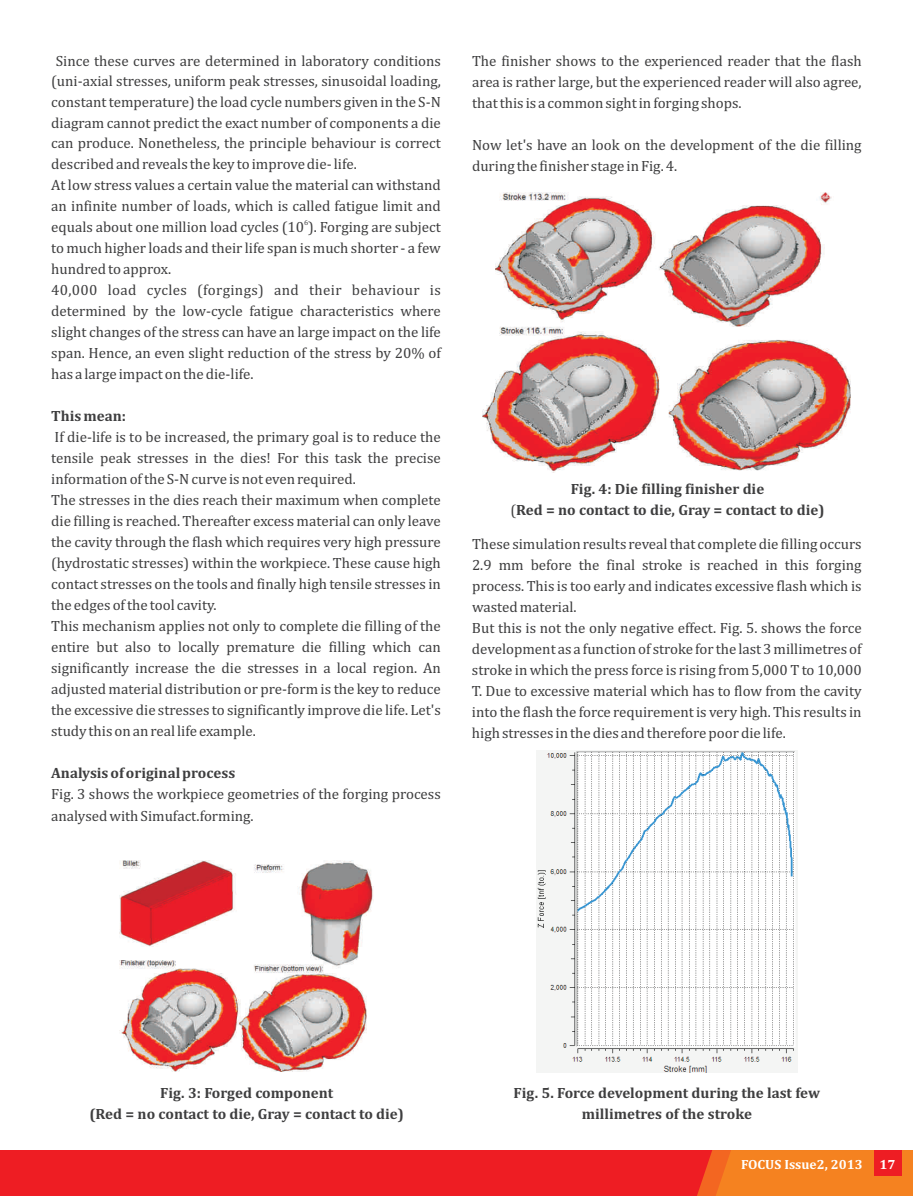
<style>
.page{position:relative;width:913px;height:1196px;background:#fff}
.page>*{position:absolute;margin:0;border:0;box-sizing:border-box;transform-origin:0 0}
.t1{font:15px/21px "Cambria";color:#3e3e3f}
.t2{font:700 15px/20.7px "Cambria";color:#3e3e3f;text-align:center}
.t3{font:700 13.5px "Cambria";color:#fff}
.t4{font:7.5px "Cambria";color:#3e3e3f}
.s1{font-weight:400}
</style>
<div class="page">
<div style="left:0;top:1149px;width:912px;height:46px;background:#ee1d23"></div>
<img style="left:119px;top:860px;width:254px;height:211px">
<img style="left:482px;top:192px;width:369px;height:280px">
<img style="left:537px;top:750px;width:260px;height:322px">
<svg style="left:696px;top:1149px;width:216px;height:46px;background:#f47c24"></svg>
<div style="left:874px;top:1149px;width:27px;height:25px;background:#ee1d23"></div>
<p class="t1" style="left:51px;top:51px;width:391px;text-indent:5px">Since these curves are determined in laboratory conditions (uni-axial stresses, uniform peak stresses, sinusoidal loading, constant temperature) the load cycle numbers given in the S-N diagram cannot predict the exact number of components a die can produce. Nonetheless, the principle behaviour is correct described and reveals the key to improve die- life.<br>At low stress values a certain value the material can withstand an infinite number of loads, which is called fatigue limit and</p>
<p class="t4" style="left:304px;top:219px;width:6px">6</p>
<p class="t1" style="left:51px;top:217px;width:391px">equals about one million load cycles (10 ). Forging are subject to much higher loads and their life span is much shorter - a few hundred to approx.<br>40,000 load cycles (forgings) and their behaviour is determined by the low-cycle fatigue characteristics where slight changes of the stress can have an large impact on the life span. Hence, an even slight reduction of the stress by 20% of has a large impact on the die-life.</p>
<p class="t2" style="left:51px;top:406px;width:76px">This mean:</p>
<p class="t1" style="left:51px;top:427px;width:391px">If die-life is to be increased, the primary goal is to reduce the tensile peak stresses in the dies! For this task the precise information of the S-N curve is not even required.<br>The stresses in the dies reach their maximum when complete die filling is reached. Thereafter excess material can only leave the cavity through the flash which requires very high pressure (hydrostatic stresses) within the workpiece. These cause high contact stresses on the tools and finally high tensile stresses in the edges of the tool cavity.<br>This mechanism applies not only to complete die filling of the entire but also to locally premature die filling which can significantly increase the die stresses in a local region. An adjusted material distribution or pre-form is the key to reduce the excessive die stresses to significantly improve die life. Let's study this on an real life example.</p>
<p class="t2" style="left:51px;top:763px;width:185px">Analysis of original process</p>
<p class="t1" style="left:51px;top:784px;width:391px">Fig. 3 shows the workpiece geometries of the forging process analysed with Simufact.forming.</p>
<p class="t1" style="left:472px;top:51px;width:391px;text-align:justify">The finisher shows to the experienced reader that the flash area is rather large, but the experienced reader will also agree, that this is a common sight in forging shops.</p>
<p class="t1" style="left:472px;top:135px;width:391px">Now let's have an look on the development of the die filling during the finisher stage in Fig. 4.</p>
<p class="t2" style="left:510px;top:479px;width:316px">Fig. 4: Die filling finisher die<br><span class="s1">(</span>Red = no contact to die, Gray = contact to die)</p>
<p class="t1" style="left:472px;top:534px;width:391px">These simulation results reveal that complete die filling occurs 2.9 mm before the final stroke is reached in this forging process. This is too early and indicates excessive flash which is wasted material.<br>But this is not the only negative effect. Fig. 5. shows the force development as a function of stroke for the last 3 millimetres of stroke in which the press force is rising from 5,000 T to 10,000<br>T. Due to excessive material which has to flow from the cavity into the flash the force requirement is very high. This results in high stresses in the dies and therefore poor die life.</p>
<p class="t2" style="left:89px;top:1083px;width:316px">Fig. 3: Forged component<br>(Red = no contact to die, Gray = contact to die)</p>
<p class="t2" style="left:513px;top:1083px;width:308px">Fig. 5. Force development during the last few millimetres of the stroke</p>
<p class="t3" style="left:741px;top:1158px;width:156px">FOCUS Issue2, 2013 17</p>
</div>
